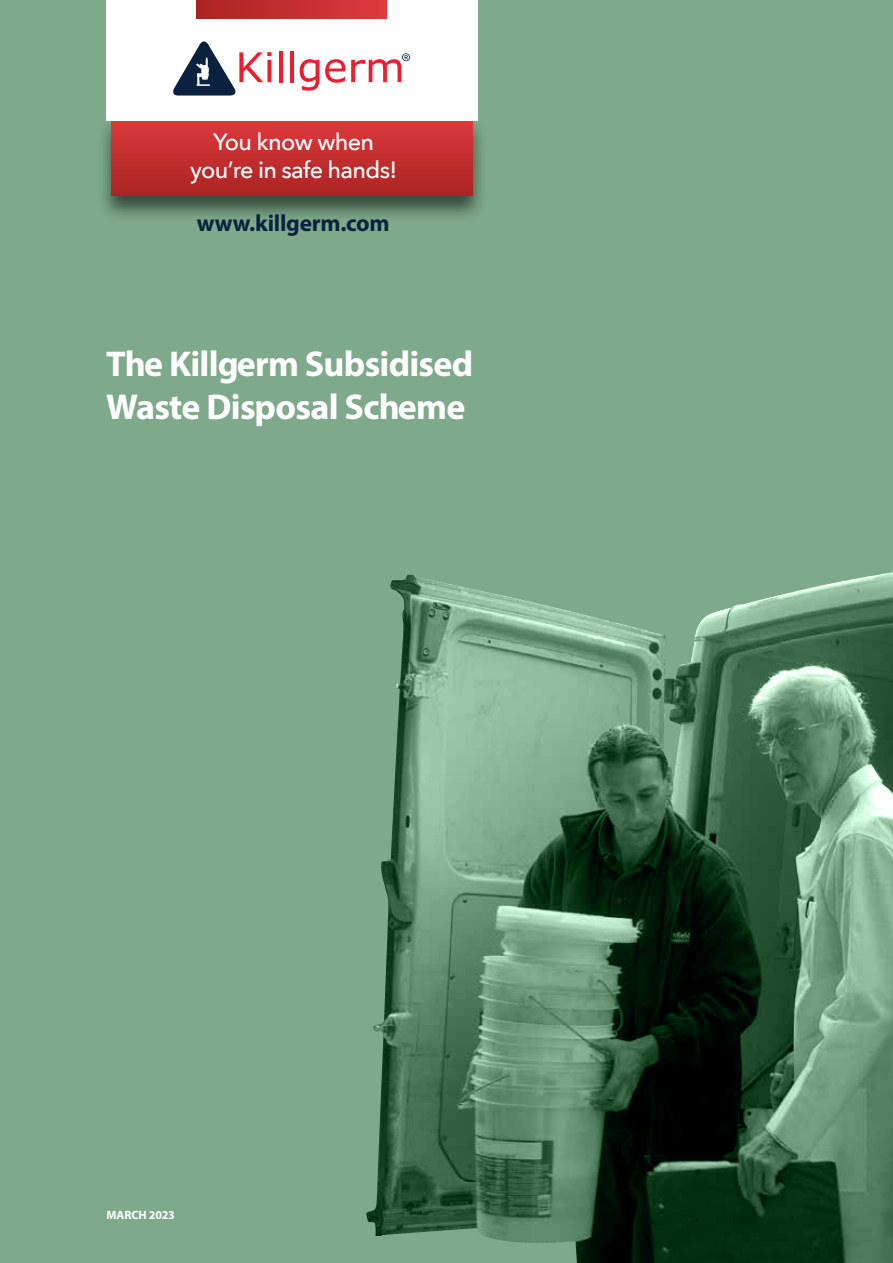
<style>
.page{position:relative;width:893px;height:1263px;background:#7ea98a}
.page>*{position:absolute;margin:0;border:0;box-sizing:border-box;transform-origin:0 0}
.t1{font:700 36px/43.2px "Myriad Pro";letter-spacing:-.02em;color:#fff}
.t2{font:500 23.4px/28.2px "Avenir Next";letter-spacing:-.03em;color:#fff;text-align:center}
.t3{font:700 23.4px "Myriad Pro";letter-spacing:-.01em;color:#0a2240}
.t4{font:700 12px "Myriad Pro";letter-spacing:-.005em;color:#fff}
</style>
<div class="page">
<img style="left:366px;top:572px;width:527px;height:691px">
<div style="left:97px;top:116px;width:390px;height:107px;background:#000;opacity:.56"></div>
<div style="left:112px;top:117px;width:360px;height:78px;background:linear-gradient(to bottom,#df3a3e,#ac2522)"></div>
<div style="left:106px;top:0;width:372px;height:121px;background:#fff"></div>
<hr style="left:279px;top:51px;width:3px;height:31px;background:#ed1c2f">
<hr style="left:290px;top:51px;width:4px;height:31px;background:#ed1c2f">
<svg style="left:300px;top:59px;width:19px;height:32px"></svg>
<svg style="left:325px;top:59px;width:20px;height:24px"></svg>
<svg style="left:173px;top:41px;width:98px;height:55px"></svg>
<svg style="left:351px;top:53px;width:59px;height:29px"></svg>
<div style="left:197px;top:0;width:189px;height:18px;background:linear-gradient(to right,#aa2422,#df3a3d)"></div>
<p class="t2" style="left:190px;top:126px;width:209px">You know when you’re in safe hands!</p>
<p class="t3" style="left:197px;top:208px;width:194px">www.killgerm.com</p>
<p class="t1" style="left:106px;top:341px;width:368px">The Killgerm Subsidised<br>Waste Disposal Scheme</p>
<p class="t4" style="left:106px;top:1207px;width:70px">MARCH 2023</p>
</div>
